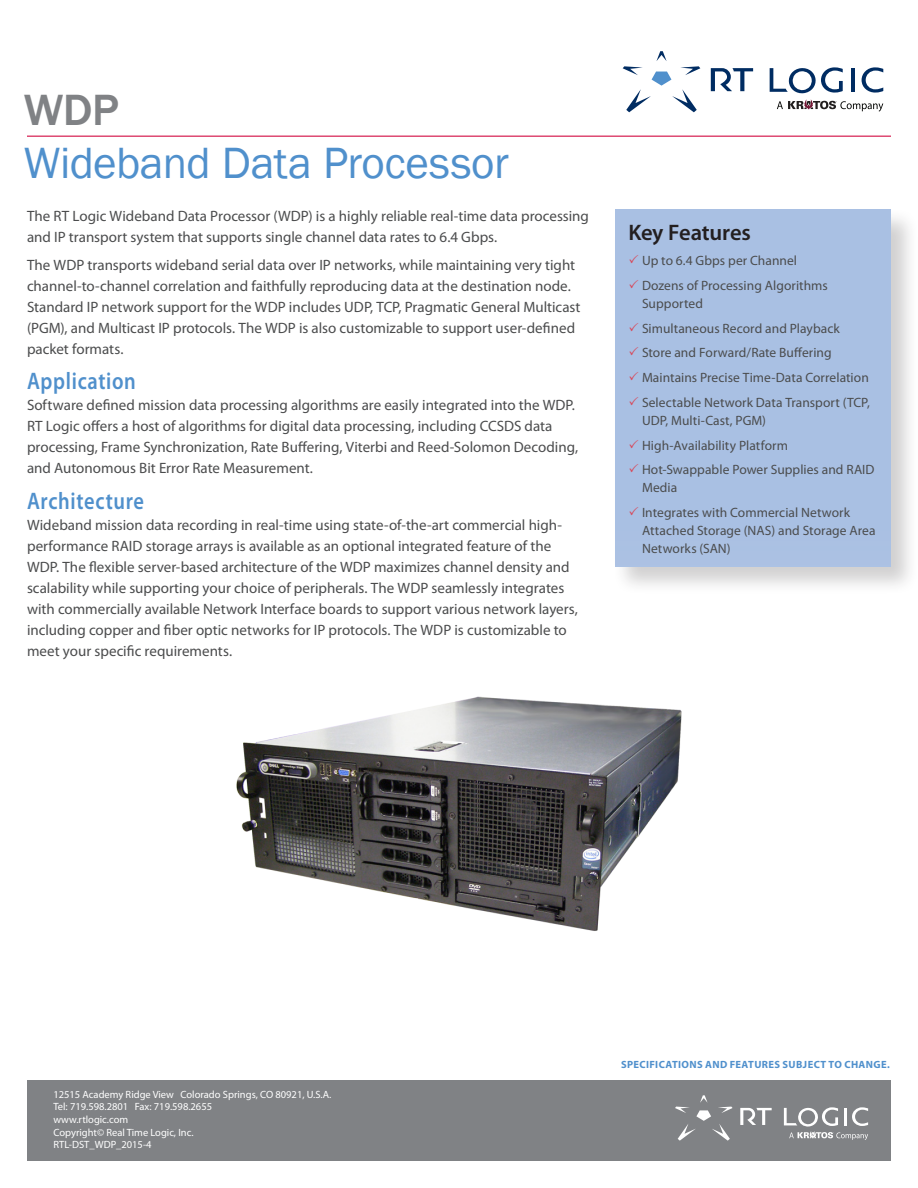
<style>
.page{position:relative;width:918px;height:1188px;background:#fff}
.page>*{position:absolute;margin:0;border:0;box-sizing:border-box;transform-origin:0 0}
.t1{font:45px "Franklin Gothic";letter-spacing:-.01em;color:#5090cc}
.t2{font:500 45px "Franklin Gothic";color:#808285}
.t3{font:600 24px "Myriad Pro";letter-spacing:.03em;color:#5090cc;scale:.85 1}
.Sidebar_Header{font:600 22.5px "Myriad Pro";letter-spacing:-.01em;color:#231f20}
.Body_Text{font:15px/21px "Myriad Pro";color:#4b4c4d}
.t4{font:13.5px/18px "Myriad Pro";letter-spacing:.005em;color:#4b4c4d}
.t5{font:10.5px "Myriad Pro";color:#fff}
.t6{font:700 10.5px "Myriad Pro";letter-spacing:.035em;color:#5090cc}
.s1{color:#d94556}
</style>
<div class="page">
<div style="left:613px;top:208px;width:305px;height:387px;background:#231f20;opacity:.21"></div>
<div style="left:615px;top:210px;width:276px;height:357px;background:#a9c0e3"></div>
<img style="left:236px;top:696px;width:446px;height:235px">
<svg style="left:623px;top:51px;width:77px;height:61px"></svg>
<svg style="left:711px;top:68px;width:42px;height:23px"></svg>
<svg style="left:770px;top:67px;width:113px;height:45px"></svg>
<hr style="left:27px;top:136px;width:864px;height:1px;background:#d20d44">
<div style="left:27px;top:1080px;width:864px;height:81px;background:#808285"></div>
<svg style="left:675px;top:1095px;width:58px;height:46px"></svg>
<svg style="left:740px;top:1108px;width:32px;height:17px"></svg>
<svg style="left:784px;top:1107px;width:84px;height:33px"></svg>
<p class="t2" style="left:24px;top:82px;width:97px">WDP</p>
<p class="t1" style="left:24px;top:135px;width:487px">Wideband Data Processor</p>
<p class="Body_Text" style="left:27px;top:205px;width:563px">The RT Logic Wideband Data Processor (WDP) is a highly reliable real-time data processing and IP transport system that supports single channel data rates to 6.4 Gbps.</p>
<p class="Body_Text" style="left:27px;top:254px;width:555px">The WDP transports wideband serial data over IP networks, while maintaining very tight channel-to-channel correlation and faithfully reproducing data at the destination node.<br>Standard IP network support for the WDP includes UDP, TCP, Pragmatic General Multicast (PGM), and Multicast IP protocols. The WDP is also customizable to support user-defined packet formats.</p>
<p class="t3" style="left:27px;top:366px;width:130px">Application</p>
<p class="Body_Text" style="left:27px;top:395px;width:553px">Software defined mission data processing algorithms are easily integrated into the WDP.<br>RT Logic offers a host of algorithms for digital data processing, including CCSDS data processing, Frame Synchronization, Rate Buffering, Viterbi and Reed-Solomon Decoding, and Autonomous Bit Error Rate Measurement.</p>
<p class="t3" style="left:27px;top:486px;width:139px">Architecture</p>
<p class="Body_Text" style="left:27px;top:514px;width:552px">Wideband mission data recording in real-time using state-of-the-art commercial high&shy;performance RAID storage arrays is available as an optional integrated feature of the WDP. The flexible server-based architecture of the WDP maximizes channel density and scalability while supporting your choice of peripherals. The WDP seamlessly integrates with commercially available Network Interface boards to support various network layers, including copper and fiber optic networks for IP protocols. The WDP is customizable to meet your specific requirements.</p>
<p class="Sidebar_Header" style="left:628px;top:218px;width:124px">Key Features</p>
<p class="t4" style="left:628px;top:251px;width:170px"><span class="s1">✓</span> Up to 6.4 Gbps per Channel</p>
<p class="t4" style="left:642px;top:276px;width:187px;text-indent:-14px"><span class="s1">✓</span> Dozens of Processing Algorithms<br>Supported</p>
<p class="t4" style="left:628px;top:319px;width:213px"><span class="s1">✓</span> Simultaneous Record and Playback</p>
<p class="t4" style="left:628px;top:344px;width:205px"><span class="s1">✓</span> Store and Forward/Rate Buffering</p>
<p class="t4" style="left:628px;top:368px;width:242px"><span class="s1">✓</span> Maintains Precise Time-Data Correlation</p>
<p class="t4" style="left:642px;top:393px;width:229px;text-indent:-14px"><span class="s1">✓</span> Selectable Network Data Transport (TCP,<br>UDP, Multi-Cast, PGM)</p>
<p class="t4" style="left:628px;top:436px;width:161px"><span class="s1">✓</span> High-Availability Platform</p>
<p class="t4" style="left:642px;top:461px;width:234px;text-indent:-14px"><span class="s1">✓</span> Hot-Swappable Power Supplies and RAID<br>Media</p>
<p class="t4" style="left:642px;top:503px;width:235px;text-indent:-14px"><span class="s1">✓</span> Integrates with Commercial Network<br>Attached Storage (NAS) and Storage Area<br>Networks (SAN)</p>
<p class="t5" style="left:53px;top:1088px;width:279px">12515 Academy Ridge View Colorado Springs, CO 80921, U.S.A.</p>
<p class="t5" style="left:53px;top:1100px;width:160px">Tel: 719.598.2801 Fax: 719.598.2655</p>
<p class="t5" style="left:53px;top:1113px;width:76px">www.rtlogic.com</p>
<p class="t5" style="left:53px;top:1126px;width:142px">Copyright© Real Time Logic, Inc.</p>
<p class="t5" style="left:53px;top:1138px;width:100px">RTL-DST_WDP_2015-4</p>
<p class="t6" style="left:621px;top:1058px;width:270px">SPECIFICATIONS AND FEATURES SUBJECT TO CHANGE.</p>
</div>
